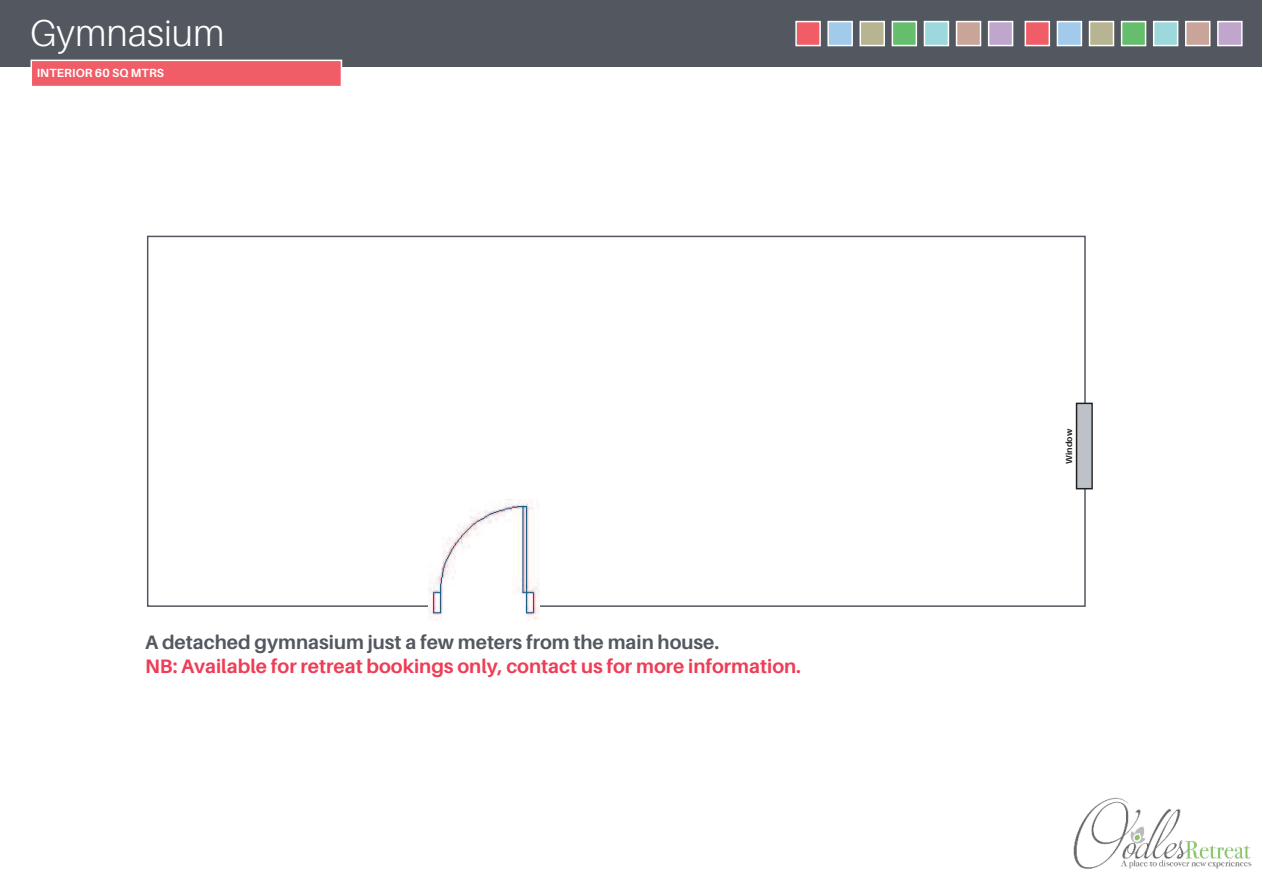
<style>
.page{position:relative;width:1263px;height:893px;background:#fff}
.page>*{position:absolute;margin:0;border:0;box-sizing:border-box;transform-origin:0 0}
.t1{font:300 37.5px "Aileron";color:#fff}
.t2{font:700 19.5px "Aileron";color:#ee3d56}
.t3{font:700 19.5px "Aileron";color:#535860}
.t4{font:700 11.85px "Aileron";letter-spacing:.01em;color:#fff}
.t5{font:700 8.85px "Aileron";color:#231f20}
</style>
<div class="page">
<div style="left:0;top:0;width:1262px;height:67px;background:#535860"></div>
<div style="left:797px;top:22px;width:22px;height:23px;background:#f05d67"></div>
<div style="left:795px;top:21px;width:26px;height:25px;border:2px solid #fff"></div>
<div style="left:829px;top:22px;width:22px;height:23px;background:#a1caeb"></div>
<div style="left:827px;top:21px;width:26px;height:25px;border:2px solid #fff"></div>
<div style="left:861px;top:22px;width:22px;height:23px;background:#b6b491"></div>
<div style="left:859px;top:21px;width:26px;height:25px;border:2px solid #fff"></div>
<div style="left:893px;top:22px;width:22px;height:23px;background:#65be6b"></div>
<div style="left:892px;top:21px;width:25px;height:25px;border:2px solid #fff"></div>
<div style="left:925px;top:22px;width:23px;height:23px;background:#9cd8dc"></div>
<div style="left:924px;top:21px;width:25px;height:25px;border:2px solid #fff"></div>
<div style="left:957px;top:22px;width:23px;height:23px;background:#c8a499"></div>
<div style="left:956px;top:21px;width:25px;height:25px;border:2px solid #fff"></div>
<div style="left:989px;top:22px;width:23px;height:23px;background:#c0a5cd"></div>
<div style="left:988px;top:21px;width:25px;height:25px;border:2px solid #fff"></div>
<div style="left:1026px;top:22px;width:22px;height:23px;background:#f05d67"></div>
<div style="left:1024px;top:21px;width:26px;height:25px;border:2px solid #fff"></div>
<div style="left:1058px;top:22px;width:23px;height:23px;background:#a1caeb"></div>
<div style="left:1057px;top:21px;width:25px;height:25px;border:2px solid #fff"></div>
<div style="left:1090px;top:22px;width:23px;height:23px;background:#b6b491"></div>
<div style="left:1089px;top:21px;width:25px;height:25px;border:2px solid #fff"></div>
<div style="left:1122px;top:22px;width:23px;height:23px;background:#65be6b"></div>
<div style="left:1121px;top:21px;width:25px;height:25px;border:2px solid #fff"></div>
<div style="left:1154px;top:22px;width:23px;height:23px;background:#9cd8dc"></div>
<div style="left:1153px;top:21px;width:25px;height:25px;border:2px solid #fff"></div>
<div style="left:1186px;top:22px;width:23px;height:23px;background:#c8a499"></div>
<div style="left:1185px;top:21px;width:25px;height:25px;border:2px solid #fff"></div>
<div style="left:1218px;top:22px;width:23px;height:23px;background:#c0a5cd"></div>
<div style="left:1217px;top:21px;width:25px;height:25px;border:2px solid #fff"></div>
<div style="left:147px;top:236px;width:939px;height:371px;border:2px solid #535860"></div>
<img style="left:429px;top:500px;width:110px;height:121px">
<div style="left:32px;top:61px;width:309px;height:25px;background:#f05d67"></div>
<div style="left:31px;top:60px;width:311px;height:27px;border:2px solid #fff"></div>
<div style="left:1077px;top:404px;width:14px;height:84px;background:#bcc2c7"></div>
<div style="left:1076px;top:403px;width:17px;height:86px;border:2px solid #231f20"></div>
<img style="left:1073px;top:797px;width:179px;height:72px">
<h1 class="t1" style="left:30px;top:11px;width:196px">Gymnasium</h1>
<p class="t4" style="left:37px;top:66px;width:129px">INTERIOR 60 SQ MTRS</p>
<p class="t3" style="left:145px;top:631px;width:576px">A detached gymnasium just a few meters from the main house.</p>
<p class="t2" style="left:145px;top:654px;width:657px">NB: Available for retreat bookings only, contact us for more information.</p>
<p class="t5" style="left:1064px;top:464px;width:36px;rotate:-90deg">Window</p>
</div>
